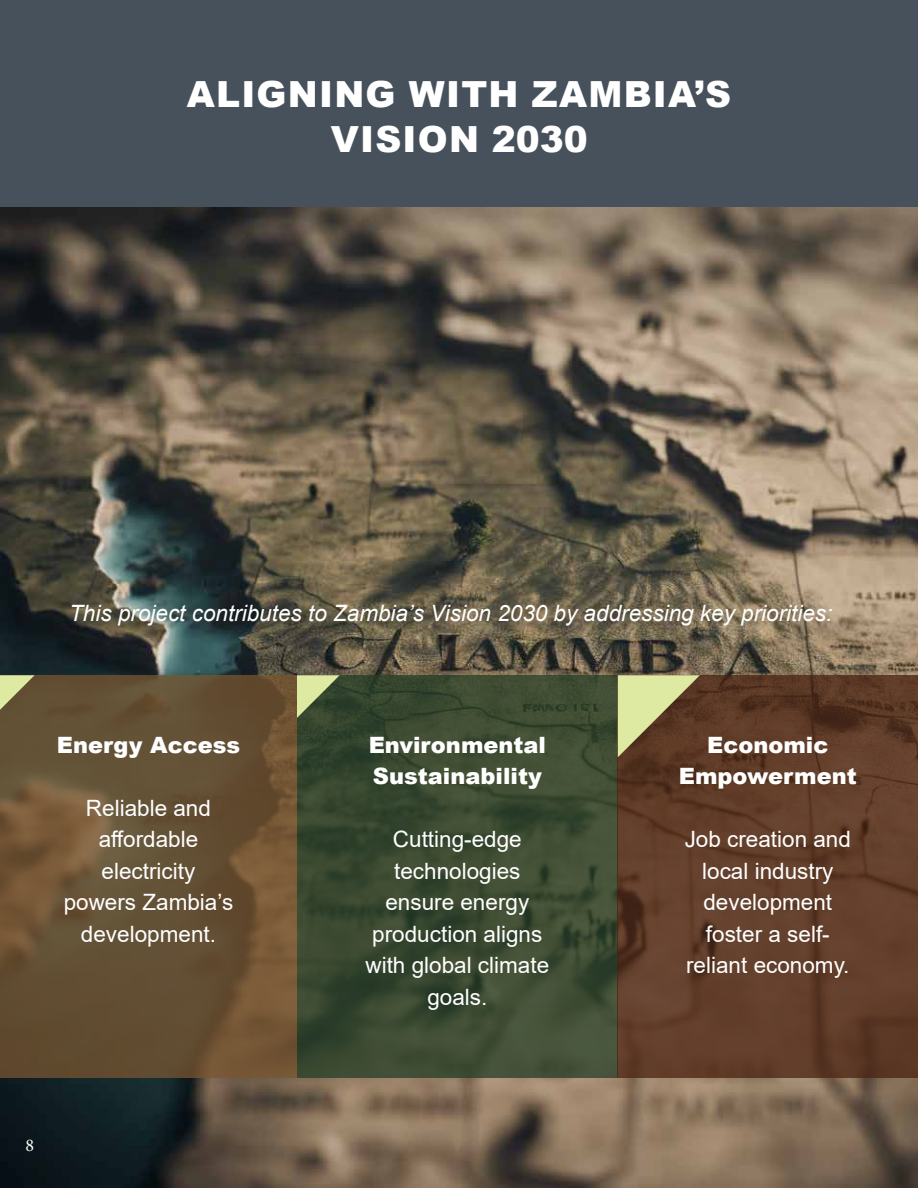
<style>
.page{position:relative;width:918px;height:1188px;background:#47515b}
.page>*{position:absolute;margin:0;border:0;box-sizing:border-box;transform-origin:0 0}
.t1{font:900 36px/45px "Arial";letter-spacing:.035em;color:#fff;text-align:center}
.t2{font:22.5px/31.5px "Arial";color:#fff;text-align:center}
.t3{font:italic 22.5px "Arial";color:#fff}
.t4{font:900 22.5px/31.5px "Arial";color:#fff}
.t5{font:18px "Minion Pro";color:#fff}
</style>
<div class="page">
<img style="left:0;top:207px;width:918px;height:981px">
<svg style="left:0;top:675px;width:297px;height:403px;fill:#645135"></svg>
<svg style="left:297px;top:675px;width:321px;height:403px;fill:#3d4b32"></svg>
<svg style="left:618px;top:675px;width:300px;height:403px;fill:#633f2b"></svg>
<svg style="left:0;top:675px;width:35px;height:35px"></svg>
<svg style="left:297px;top:675px;width:43px;height:43px"></svg>
<svg style="left:618px;top:675px;width:82px;height:82px"></svg>
<h1 class="t1" style="left:187px;top:70px;width:546px">ALIGNING WITH ZAMBIA’S<br>VISION 2030</h1>
<p class="t3" style="left:69px;top:599px;width:765px">This project contributes to Zambia’s Vision 2030 by addressing key priorities:</p>
<p class="t4" style="left:57px;top:728px;width:185px">Energy Access</p>
<p class="t2" style="left:64px;top:792px;width:171px">Reliable and affordable electricity powers Zambia’s development.</p>
<p class="t4" style="left:369px;top:728px;width:179px">Environmental<br>Sustainability</p>
<p class="t2" style="left:365px;top:823px;width:185px">Cutting-edge technologies ensure energy production aligns with global climate goals.</p>
<p class="t4" style="left:679px;top:728px;width:179px;text-align:center">Economic<br>Empowerment</p>
<p class="t2" style="left:685px;top:823px;width:168px">Job creation and local industry development foster a self&shy;reliant economy.</p>
<p class="t5" style="left:25px;top:1133px;width:10px">8</p>
</div>
